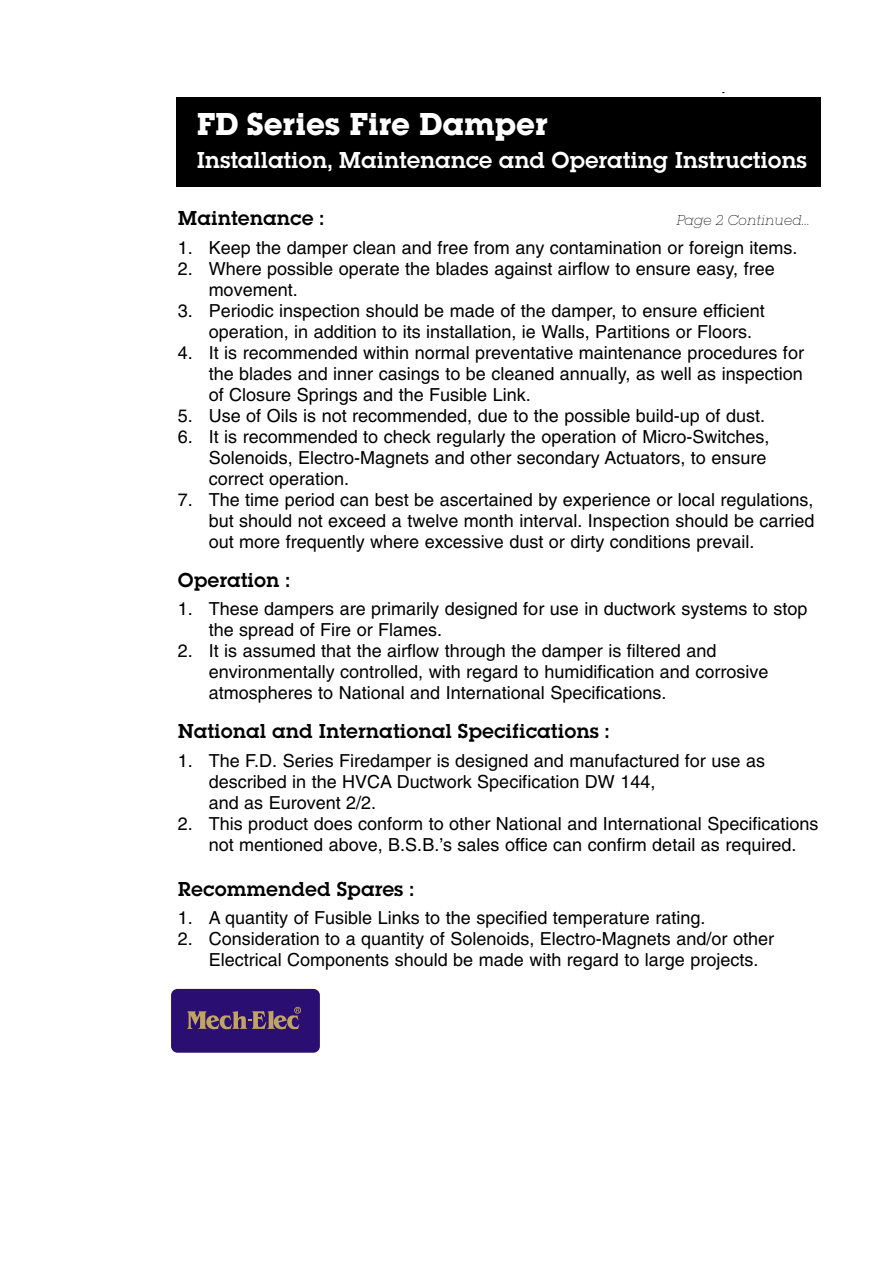
<style>
.page{position:relative;width:893px;height:1263px;background:#fff}
.page>*{position:absolute;margin:0;border:0;box-sizing:border-box;transform-origin:0 0}
.t1{font:33px "Lubalin Graph Itc T Bold+JXBUDW";color:#fff}
.t2{font:24px "Lubalin Graph Itc T Demi+UINADA";color:#fff}
.t3{font:21px "Lubalin Graph Itc T Demi+UINADA";color:#000}
.t4{font:18px/21px "Helvetica+SANUPK";color:#000}
.t5{font:15px "Lubalin Graph Itc T Light Oblique+ALCIPA";color:#000}
.t6{font:15px "Helvetica Bold+BGGARY";color:#000}
</style>
<div class="page">
<div style="left:176px;top:97px;width:645px;height:90px;background:#000"></div>
<svg style="left:171px;top:989px;width:149px;height:64px"></svg>
<p class="t6" style="left:721px;top:79px;width:11px">p</p>
<h1 class="t1" style="left:197px;top:104px;width:352px">FD Series Fire Damper</h1>
<h2 class="t2" style="left:197px;top:145px;width:612px">Installation, Maintenance and Operating Instructions</h2>
<p class="t3" style="left:178px;top:205px;width:148px">Maintenance :</p>
<p class="t5" style="left:676px;top:211px;width:135px">Page 2 Continued...</p>
<p class="t4" style="left:178px;top:238px;width:621px">1. Keep the damper clean and free from any contamination or foreign items.</p>
<p class="t4" style="left:209px;top:259px;width:567px;text-indent:-31px">2. Where possible operate the blades against airflow to ensure easy, free movement.</p>
<p class="t4" style="left:209px;top:301px;width:558px;text-indent:-31px">3. Periodic inspection should be made of the damper, to ensure efficient operation, in addition to its installation, ie Walls, Partitions or Floors.</p>
<p class="t4" style="left:209px;top:343px;width:597px;text-align:justify;text-indent:-31px">4. It is recommended within normal preventative maintenance procedures for the blades and inner casings to be cleaned annually, as well as inspection of Closure Springs and the Fusible Link.</p>
<p class="t4" style="left:178px;top:406px;width:589px">5. Use of Oils is not recommended, due to the possible build-up of dust.</p>
<p class="t4" style="left:209px;top:427px;width:562px;text-indent:-31px">6. It is recommended to check regularly the operation of Micro-Switches,<br>Solenoids, Electro-Magnets and other secondary Actuators, to ensure correct operation.</p>
<p class="t4" style="left:209px;top:490px;width:607px;text-align:justify;text-indent:-31px">7. The time period can best be ascertained by experience or local regulations, but should not exceed a twelve month interval. Inspection should be carried out more frequently where excessive dust or dirty conditions prevail.</p>
<p class="t3" style="left:178px;top:567px;width:114px">Operation :</p>
<p class="t4" style="left:209px;top:600px;width:600px;text-indent:-31px">1. These dampers are primarily designed for use in ductwork systems to stop the spread of Fire or Flames.</p>
<p class="t4" style="left:209px;top:642px;width:561px;text-indent:-31px">2. It is assumed that the airflow through the damper is filtered and environmentally controlled, with regard to humidification and corrosive atmospheres to National and International Specifications.</p>
<p class="t3" style="left:178px;top:718px;width:433px">National and International Specifications :</p>
<p class="t4" style="left:209px;top:751px;width:558px;text-indent:-31px">1. The F.D. Series Firedamper is designed and manufactured for use as described in the HVCA Ductwork Specification DW 144,<br>and as Eurovent 2/2.</p>
<p class="t4" style="left:178px;top:814px;width:642px;text-align:center">2. This product does conform to other National and International Specifications not mentioned above, B.S.B.’s sales office can confirm detail as required.</p>
<p class="t3" style="left:178px;top:876px;width:237px">Recommended Spares :</p>
<p class="t4" style="left:178px;top:909px;width:529px">1. A quantity of Fusible Links to the specified temperature rating.</p>
<p class="t4" style="left:209px;top:930px;width:567px;text-indent:-31px">2. Consideration to a quantity of Solenoids, Electro-Magnets and/or other<br>Electrical Components should be made with regard to large projects.</p>
</div>
